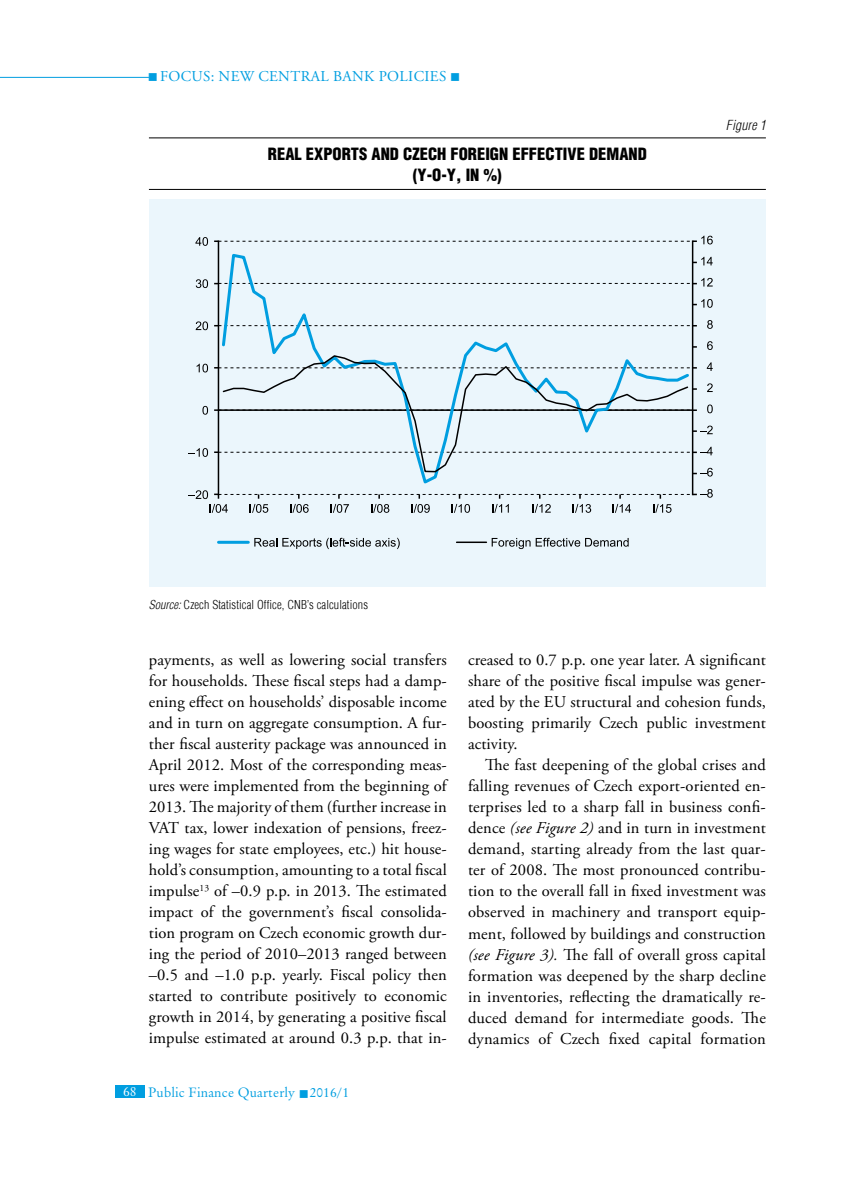
<style>
.page{position:relative;width:851px;height:1191px;background:#fff}
.page>*{position:absolute;margin:0;border:0;box-sizing:border-box;transform-origin:0 0}
.t1{font:16.5px/21px "Adobe Garamond Pro";letter-spacing:.005em;color:#000;text-align:justify}
.t2{font:900 condensed 16.5px/21px "H Helvetica";color:#000;text-align:center}
.t3{font:15px "Adobe Garamond Pro";letter-spacing:.155em;color:#009ee0}
.t4{font:13.5px "Original Garamond HU Normal";letter-spacing:.01em;color:#009ee0}
.t5{font:italic 300 condensed 13.5px "H Helvetica";letter-spacing:.01em;color:#000}
.t6{font:300 condensed 12px "H Helvetica";letter-spacing:.01em;color:#000}
.s1{font-style:italic}
.s2{color:#fff}
</style>
<div class="page">
<hr style="left:0;top:77px;width:149px;height:1px;background:#009ee0">
<div style="left:115px;top:1084px;width:30px;height:13px;background:#009ee0"></div>
<hr style="left:149px;top:137px;width:616px;height:1px;background:#000">
<hr style="left:149px;top:189px;width:616px;height:1px;background:#000">
<div style="left:149px;top:200px;width:616px;height:387px;background:#ebf6fc"></div>
<hr style="left:218px;top:241px;width:1px;height:253px;background:#000">
<hr style="left:691px;top:241px;width:2px;height:253px;background:#000">
<svg style="left:214px;top:409px;width:482px;height:2px"></svg>
<hr style="left:218px;top:409px;width:474px;height:2px;background:#000">
<svg style="left:220px;top:254px;width:471px;height:230px"></svg>
<svg style="left:221px;top:354px;width:468px;height:119px"></svg>
<svg style="left:693px;top:468px;width:19px;height:8px"></svg>
<svg style="left:214px;top:447px;width:498px;height:8px"></svg>
<svg style="left:693px;top:425px;width:19px;height:9px"></svg>
<svg style="left:707px;top:404px;width:5px;height:9px"></svg>
<svg style="left:707px;top:383px;width:5px;height:9px"></svg>
<svg style="left:706px;top:362px;width:6px;height:9px"></svg>
<svg style="left:707px;top:341px;width:5px;height:9px"></svg>
<svg style="left:707px;top:320px;width:5px;height:9px"></svg>
<svg style="left:693px;top:299px;width:19px;height:9px"></svg>
<svg style="left:214px;top:278px;width:498px;height:8px"></svg>
<svg style="left:693px;top:257px;width:19px;height:8px"></svg>
<svg style="left:214px;top:236px;width:498px;height:8px"></svg>
<svg style="left:188px;top:448px;width:20px;height:9px"></svg>
<svg style="left:202px;top:406px;width:6px;height:9px"></svg>
<svg style="left:196px;top:364px;width:12px;height:8px"></svg>
<svg style="left:195px;top:321px;width:13px;height:9px"></svg>
<svg style="left:196px;top:279px;width:12px;height:9px"></svg>
<svg style="left:195px;top:237px;width:13px;height:9px"></svg>
<svg style="left:188px;top:489px;width:524px;height:24px"></svg>
<hr style="left:456px;top:541px;width:30px;height:2px;background:#000">
<hr style="left:218px;top:541px;width:30px;height:3px;background:#009ee0">
<svg style="left:254px;top:538px;width:145px;height:11px"></svg>
<svg style="left:491px;top:538px;width:137px;height:11px"></svg>
<p class="t3" style="left:148px;top:67px;width:314px">■ focus: New central bank policies ■</p>
<p class="t2" style="left:268px;top:143px;width:380px">REAL EXPORTS AND CZECH FOREIGN EFFECTIVE DEMAND (Y-O-Y, IN %)</p>
<p class="t5" style="left:725px;top:117px;width:41px">Figure 1</p>
<p class="t6" style="left:149px;top:598px;width:221px"><span class="s1">Source:</span> Czech Statistical Office, CNB’s calculations</p>
<p class="t1" style="left:149px;top:650px;width:301px">payments, as well as lowering social transfers for households. These fiscal steps had a damp&shy;ening effect on households’ disposable income and in turn on aggregate consumption. A fur&shy;ther fiscal austerity package was announced in April 2012. Most of the corresponding meas&shy;ures were implemented from the beginning of 2013. The majority of them (further increase in VAT tax, lower indexation of pensions, freez&shy;ing wages for state employees, etc.) hit house&shy;hold’s consumption, amounting to a total fiscal impulse<sup>13</sup> of –0.9 p.p. in 2013. The estimated impact of the government’s fiscal consolida&shy;tion program on Czech economic growth dur&shy;ing the period of 2010–2013 ranged between –0.5 and –1.0 p.p. yearly. Fiscal policy then started to contribute positively to economic growth in 2014, by generating a positive fiscal impulse estimated at around 0.3 p.p. that in-</p>
<p class="t1" style="left:468px;top:650px;width:299px">creased to 0.7 p.p. one year later. A significant share of the positive fiscal impulse was gener&shy;ated by the EU structural and cohesion funds, boosting primarily Czech public investment activity.</p>
<p class="t1" style="left:468px;top:755px;width:299px;text-indent:17px">The fast deepening of the global crises and falling revenues of Czech export-oriented en&shy;terprises led to a sharp fall in business confi&shy;dence <span class="s1">(see Figure 2)</span> and in turn in investment demand, starting already from the last quar&shy;ter of 2008. The most pronounced contribu&shy;tion to the overall fall in fixed investment was observed in machinery and transport equip&shy;ment, followed by buildings and construction <span class="s1">(see Figure 3).</span> The fall of overall gross capital formation was deepened by the sharp decline in inventories, reflecting the dramatically re&shy;duced demand for intermediate goods. The dynamics of Czech fixed capital formation</p>
<p class="t4" style="left:123px;top:1084px;width:227px"><span class="s2">68</span> Public Finance Quarterly ■ 2016/1</p>
</div>
